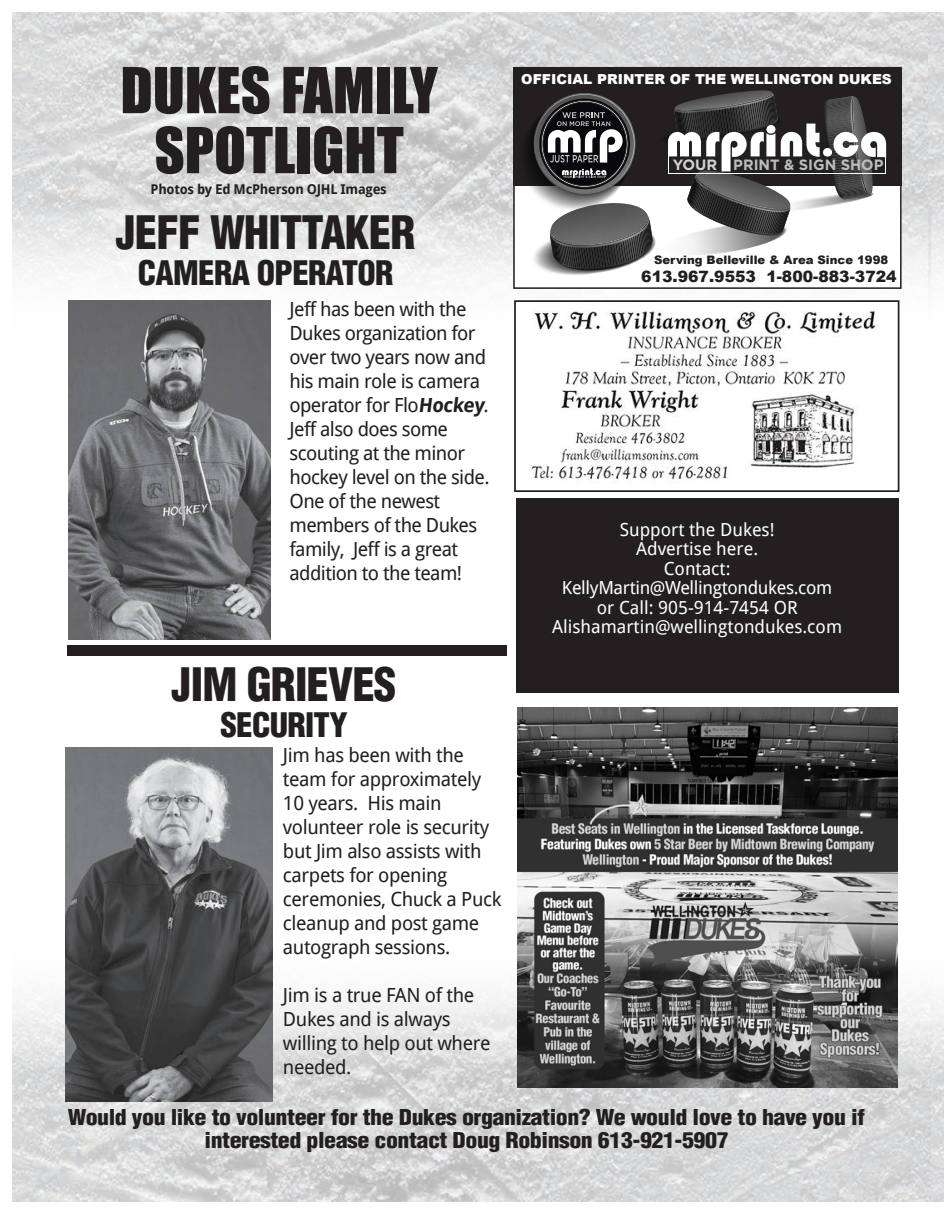
<style>
.page{position:relative;width:944px;height:1214px;background:#fff}
.page>*{position:absolute;margin:0;border:0;box-sizing:border-box;transform-origin:0 0}
.t1{font:58.5px "Impact";color:#231f20}
.t2{font:900 condensed 45px "Helvetica";letter-spacing:-.02em;color:#231f20}
.t3{font:900 condensed 33px "Helvetica";letter-spacing:-.02em;color:#231f20}
.t4{font:900 condensed 21.3px/22.5px "Helvetica";letter-spacing:-.02em;color:#231f20;text-align:center;scale:1.12 1}
.t5{font:19.5px/24px "Droid Sans";letter-spacing:-.02em;color:#231f20}
.t6{font:18px "Droid Sans";color:#fff}
.t7{font:18px "Droid Sans";letter-spacing:-.02em;color:#fff}
.t8{font:900 15.6px "Arial";color:#231f20}
.t9{font:700 15px "Gotham";color:#bcbdc0}
.t10{font:900 13.8px "Arial";color:#fff}
.t11{font:700 13.5px "Droid Sans";letter-spacing:-.02em;color:#231f20}
.t12{font:900 11.7px "Arial";color:#231f20}
.s1{font-weight:700}
.s2{color:#d1d2d4}
</style>
<div class="page">
<img style="left:13px;top:13px;width:916px;height:324px">
<img style="left:13px;top:936px;width:931px;height:265px">
<img style="left:929px;top:13px;width:15px;height:276px">
<div style="left:514px;top:67px;width:388px;height:222px;background:#fff"></div>
<div style="left:513px;top:67px;width:389px;height:119px;background:#231f20"></div>
<svg style="left:526px;top:90px;width:360px;height:185px"></svg>
<div style="left:513px;top:67px;width:389px;height:222px;border:2px solid #231f20"></div>
<div style="left:515px;top:301px;width:384px;height:190px;background:#fff"></div>
<img style="left:531px;top:311px;width:347px;height:172px">
<div style="left:514px;top:300px;width:385px;height:192px;border:2px solid #231f20"></div>
<div style="left:516px;top:498px;width:383px;height:194px;background:#231f20"></div>
<div style="left:67px;top:645px;width:440px;height:11px;background:#231f20"></div>
<img style="left:518px;top:708px;width:380px;height:380px">
<img style="left:68px;top:301px;width:202px;height:338px">
<img style="left:66px;top:747px;width:206px;height:354px">
<p class="t1" style="left:120px;top:45px;width:319px">DUKES FAMILY</p>
<p class="t1" style="left:154px;top:105px;width:251px">SPOTLIGHT</p>
<p class="t11" style="left:151px;top:179px;width:238px">Photos by Ed McPherson OJHL Images</p>
<p class="t2" style="left:116px;top:204px;width:301px">JEFF WHITTAKER</p>
<p class="t3" style="left:138px;top:252px;width:257px">CAMERA OPERATOR</p>
<p class="t5" style="left:289px;top:296px;width:201px">Jeff has been with the<br>Dukes organization for over two years now and his main role is camera operator for Flo<span class="s1">Hockey</span>.<br>Jeff also does some</p>
<p class="t5" style="left:289px;top:440px;width:202px">scouting at the minor hockey level on the side.<br>One of the newest</p>
<p class="t5" style="left:289px;top:512px;width:189px">members of the Dukes family, Jeff is a great</p>
<p class="t5" style="left:289px;top:560px;width:174px">addition to the team!</p>
<p class="t2" style="left:172px;top:656px;width:226px">JIM GRIEVES</p>
<p class="t3" style="left:220px;top:704px;width:129px">SECURITY</p>
<p class="t10" style="left:521px;top:69px;width:372px">OFFICIAL PRINTER OF THE WELLINGTON DUKES</p>
<p class="t9" style="left:673px;top:155px;width:212px"><span class="s2">YOUR</span> PRINT &amp; SIGN SHOP</p>
<p class="t12" style="left:654px;top:251px;width:236px">Serving Belleville &amp; Area Since 1998</p>
<p class="t8" style="left:641px;top:265px;width:257px">613.967.9553 1-800-883-3724</p>
<p class="t6" style="left:620px;top:517px;width:156px">Support the Dukes!</p>
<p class="t6" style="left:636px;top:536px;width:123px">Advertise here.</p>
<p class="t6" style="left:664px;top:556px;width:68px">Contact:</p>
<p class="t7" style="left:562px;top:575px;width:272px">KellyMartin@Wellingtondukes.com</p>
<p class="t6" style="left:597px;top:595px;width:202px">or Call: 905-914-7454 OR</p>
<p class="t6" style="left:552px;top:614px;width:291px">Alishamartin@wellingtondukes.com</p>
<p class="t5" style="left:283px;top:743px;width:200px">Jim has been with the team for approximately<br>10 years. His main</p>
<p class="t5" style="left:283px;top:815px;width:208px">volunteer role is security but Jim also assists with carpets for opening</p>
<p class="t5" style="left:283px;top:887px;width:220px">ceremonies, Chuck a Puck cleanup and post game autograph sessions.</p>
<p class="t5" style="left:283px;top:983px;width:209px">Jim is a true FAN of the<br>Dukes and is always willing to help out where needed.</p>
<p class="t4" style="left:68px;top:1106px;width:713px">Would you like to volunteer for the Dukes organization? We would love to have you if interested please contact Doug Robinson 613-921-5907</p>
</div>
